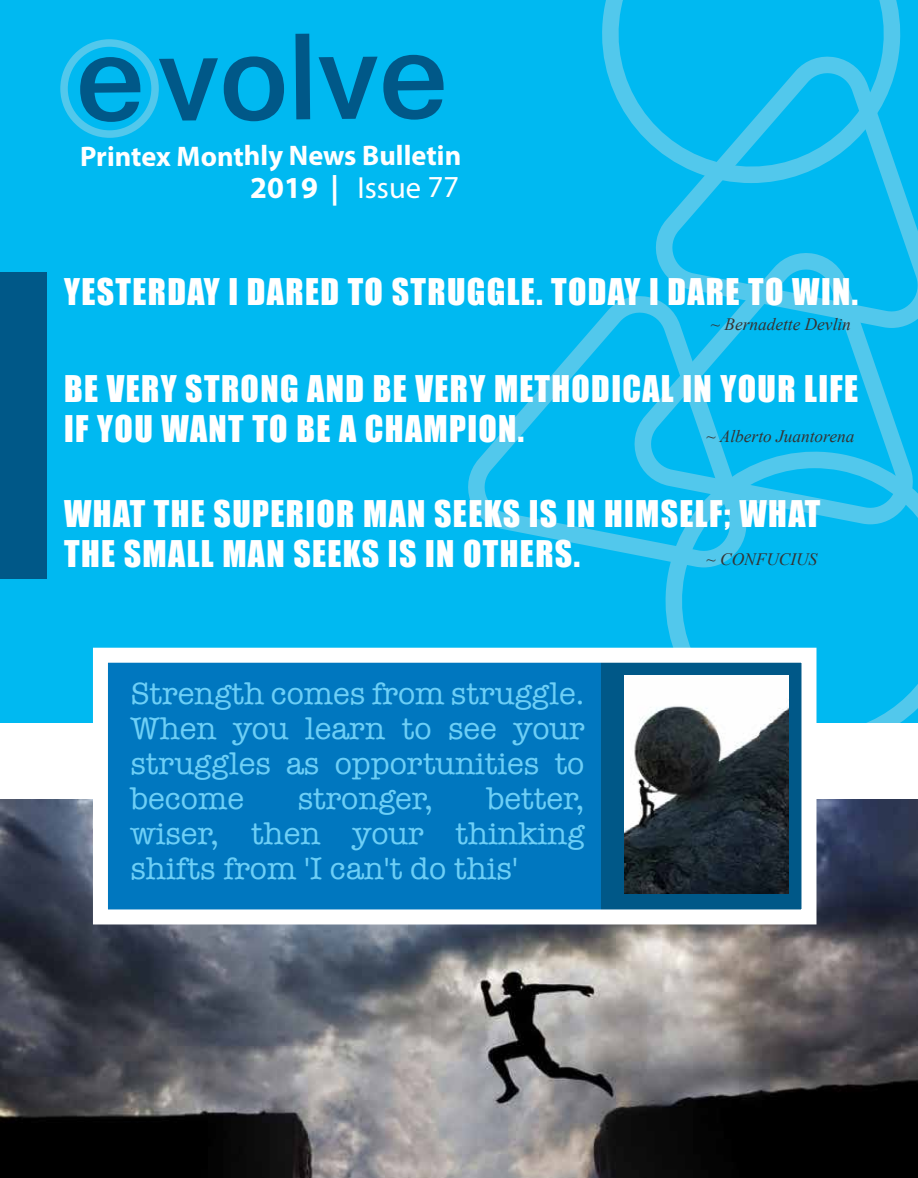
<style>
.page{position:relative;width:918px;height:1178px;background:#fff}
.page>*{position:absolute;margin:0;border:0;box-sizing:border-box;transform-origin:0 0}
.t1{font:33.75px/40.5px "Impact";letter-spacing:.04em;color:#fff}
.t2{font:31.5px/34.8px "American Typewriter";color:#6dcff6;text-align:justify}
.t3{font:30.6px "Myriad Pro";letter-spacing:-.005em;color:#fff}
.t4{font:700 28.35px "Myriad Pro";letter-spacing:-.005em;color:#fff}
.t5{font:italic 17.25px "Times New Roman";color:#343333}
.s1{font-weight:700;color:#00b9f1}
.s2{font-weight:700}
</style>
<div class="page">
<div style="left:0;top:0;width:918px;height:722px;background:#00b9f1"></div>
<svg style="left:656px;top:183px;width:262px;height:138px"></svg>
<svg style="left:468px;top:297px;width:185px;height:262px"></svg>
<svg style="left:632px;top:251px;width:283px;height:273px"></svg>
<svg style="left:602px;top:0;width:300px;height:183px"></svg>
<svg style="left:653px;top:438px;width:265px;height:284px"></svg>
<div style="left:0;top:272px;width:47px;height:306px;background:#005888"></div>
<svg style="left:80px;top:57px;width:60px;height:65px"></svg>
<svg style="left:159px;top:58px;width:59px;height:62px"></svg>
<svg style="left:224px;top:56px;width:60px;height:65px"></svg>
<svg style="left:295px;top:34px;width:15px;height:85px"></svg>
<svg style="left:319px;top:55px;width:125px;height:65px"></svg>
<div style="left:60px;top:39px;width:99px;height:99px;border:8px solid #52c8ec;border-radius:50%"></div>
<img style="left:0;top:799px;width:918px;height:378px">
<div style="left:100px;top:655px;width:709px;height:261px;background:#0077bf"></div>
<div style="left:601px;top:655px;width:208px;height:261px;background:#005888"></div>
<img style="left:624px;top:675px;width:165px;height:218px">
<div style="left:93px;top:647px;width:723px;height:277px;border:15px solid #fff"></div>
<p class="t4" style="left:80px;top:137px;width:383px">Printex Monthly News Bulletin</p>
<p class="t3" style="left:180px;top:168px;width:281px"><span class="s1">June</span> <span class="s2">2019 |</span> Issue 77</p>
<p class="t1" style="left:64px;top:270px;width:795px">YESTERDAY I DARED TO STRUGGLE. TODAY I DARE TO WIN.</p>
<p class="t5" style="left:711px;top:312px;width:142px">~ Bernadette Devlin</p>
<p class="t1" style="left:64px;top:367px;width:796px">BE VERY STRONG AND BE VERY METHODICAL IN YOUR LIFE<br>IF YOU WANT TO BE A CHAMPION.</p>
<p class="t5" style="left:706px;top:424px;width:149px">~ Alberto Juantorena</p>
<p class="t1" style="left:64px;top:492px;width:758px">WHAT THE SUPERIOR MAN SEEKS IS IN HIMSELF; WHAT<br>THE SMALL MAN SEEKS IS IN OTHERS.</p>
<p class="t5" style="left:706px;top:547px;width:112px">~ CONFUCIUS</p>
<p class="t2" style="left:130px;top:676px;width:456px">Strength comes from struggle.<br>When you learn to see your struggles as opportunities to become</p>
<p class="t2" style="left:130px;top:781px;width:456px;text-indent:356px">better, wiser, then your thinking shifts from 'I can't do this'</p>
<p class="t2" style="left:298px;top:781px;width:137px">stronger,</p>
</div>
